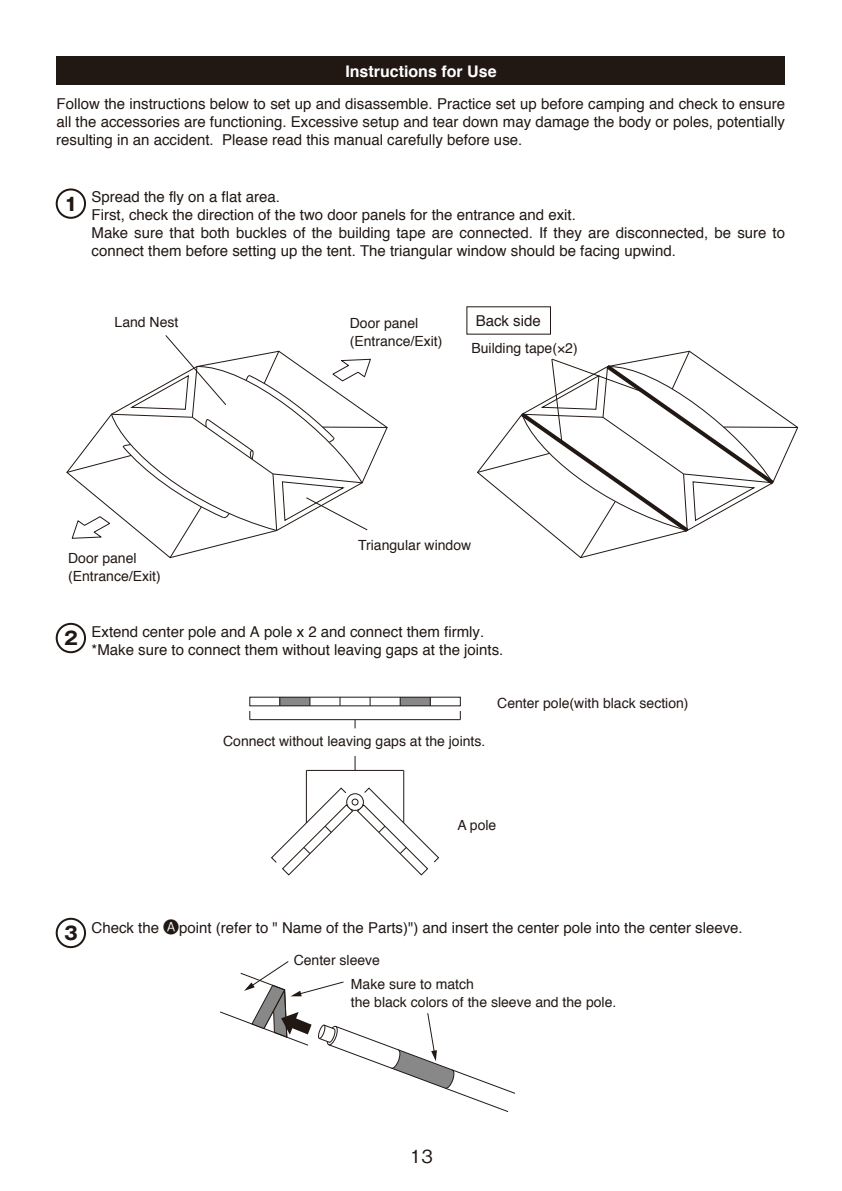
<style>
.page{position:relative;width:842px;height:1191px;background:#fff}
.page>*{position:absolute;margin:0;border:0;box-sizing:border-box;transform-origin:0 0}
.t1{font:700 18px "Gothic MB101 Pro";color:#211814}
.t2{font:500 18px "Gothic BBB Pro";color:#211814}
.t3{font:700 16px "Helvetica";color:#fff}
.t4{font:15px/18px "Helvetica";color:#211814}
.t5{font:14px/18px "Helvetica";color:#211814}
.s1{font-family:"Gothic BBB Pro";font-weight:500;font-size:16px}
</style>
<div class="page">
<div style="left:280px;top:697px;width:30px;height:9px;background:#888"></div>
<div style="left:400px;top:697px;width:30px;height:9px;background:#888"></div>
<div style="left:249px;top:696px;width:212px;height:10px;border:1px solid #211814"></div>
<hr style="left:250px;top:719px;width:210px;height:1px;background:#211814">
<svg style="left:355px;top:756px;width:1px;height:14px"></svg>
<hr style="left:306px;top:770px;width:1px;height:53px;background:#211814">
<svg style="left:271px;top:786px;width:169px;height:90px"></svg>
<hr style="left:306px;top:770px;width:98px;height:1px;background:#211814">
<hr style="left:403px;top:770px;width:1px;height:53px;background:#211814">
<svg style="left:66px;top:335px;width:322px;height:224px"></svg>
<svg style="left:477px;top:350px;width:322px;height:209px"></svg>
<div style="left:56px;top:623px;width:30px;height:30px;border:2px solid #211814;border-radius:50%"></div>
<div style="left:56px;top:917px;width:30px;height:31px;border:2px solid #211814;border-radius:50%"></div>
<div style="left:56px;top:188px;width:30px;height:31px;border:2px solid #211814;border-radius:50%"></div>
<div style="left:57px;top:57px;width:728px;height:28px;background:#211814"></div>
<svg style="left:220px;top:961px;width:295px;height:151px"></svg>
<p class="t3" style="left:345px;top:59px;width:153px">Instructions for Use</p>
<p class="t4" style="left:56px;top:95px;width:730px;text-align:justify">Follow the instructions below to set up and disassemble. Practice set up before camping and check to ensure all the accessories are functioning. Excessive setup and tear down may damage the body or poles, potentially resulting in an accident. Please read this manual carefully before use.</p>
<p class="t1" style="left:64px;top:189px;width:15px">1</p>
<p class="t4" style="left:92px;top:188px;width:695px">Spread the fly on a flat area.<br>First, check the direction of the two door panels for the entrance and exit.<br>Make sure that both buckles of the building tape are connected. If they are disconnected, be sure to connect them before setting up the tent. The triangular window should be facing upwind.</p>
<p class="t5" style="left:115px;top:314px;width:65px">Land Nest</p>
<p class="t5" style="left:350px;top:314px;width:94px">Door panel (Entrance/Exit)</p>
<p class="t4" style="left:476px;top:312px;width:67px">Back side</p>
<p class="t5" style="left:471px;top:340px;width:108px">Building tape(×2)</p>
<p class="t5" style="left:68px;top:549px;width:94px">Door panel (Entrance/Exit)</p>
<p class="t5" style="left:358px;top:536px;width:115px">Triangular window</p>
<p class="t1" style="left:64px;top:623px;width:15px">2</p>
<p class="t4" style="left:92px;top:623px;width:413px">Extend center pole and A pole x 2 and connect them firmly. *Make sure to connect them without leaving gaps at the joints.</p>
<p class="t5" style="left:223px;top:732px;width:264px">Connect without leaving gaps at the joints.</p>
<p class="t5" style="left:497px;top:695px;width:193px">Center pole(with black section)</p>
<p class="t5" style="left:457px;top:817px;width:40px">A pole</p>
<p class="t1" style="left:64px;top:918px;width:15px">3</p>
<p class="t4" style="left:92px;top:919px;width:653px">Check the <span class="s1">A</span>point (refer to " Name of the Parts)") and insert the center pole into the center sleeve.</p>
<p class="t5" style="left:294px;top:951px;width:88px">Center sleeve</p>
<p class="t5" style="left:351px;top:975px;width:267px">Make sure to match<br>the black colors of the sleeve and the pole.</p>
<p class="t2" style="left:410px;top:1141px;width:24px">13</p>
</div>
